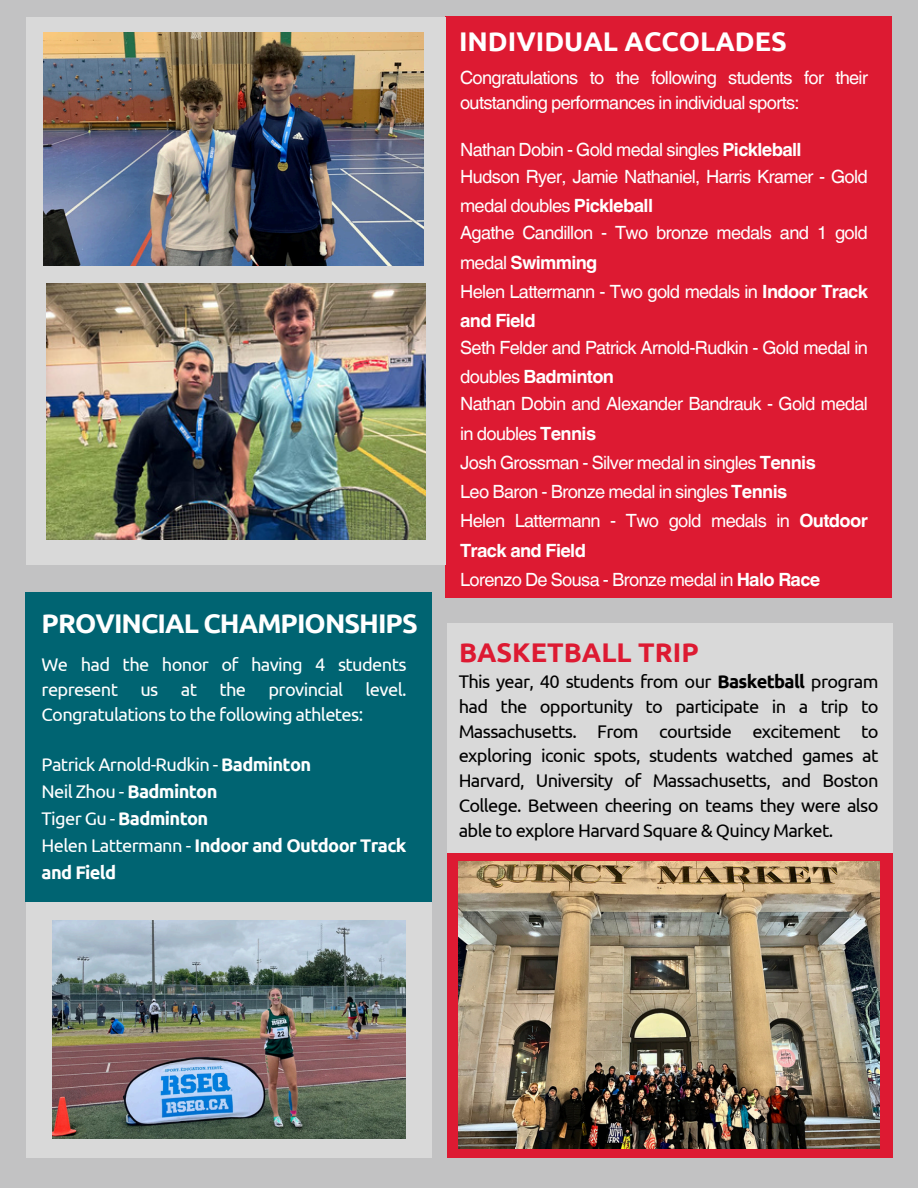
<style>
.page{position:relative;width:918px;height:1188px;background:#c2c2c3}
.page>*{position:absolute;margin:0;border:0;box-sizing:border-box;transform-origin:0 0}
.t1{font:700 27px "Ubuntu";letter-spacing:-.035em;color:#fff}
.t2{font:700 27px "Ubuntu";color:#fff}
.t3{font:700 27px "Ubuntu";color:#dd1a32}
.t4{font:18.3px/29.2px "Helvetica World";letter-spacing:-.035em;color:#fff}
.t5{font:18.3px/24.8px "Ubuntu";letter-spacing:-.035em;color:#000;text-align:justify}
.t6{font:18.3px/24.8px "Ubuntu";letter-spacing:-.035em;color:#fff;text-align:justify}
.t7{font:700 18.3px/27px "Ubuntu";letter-spacing:-.035em;color:#fff}
.s1{font-weight:700}
.s2{font-weight:400}
</style>
<div class="page">
<div style="left:445px;top:17px;width:447px;height:581px;background:#dd1a32"></div>
<div style="left:26px;top:17px;width:420px;height:547px;background:#d9d9d9"></div>
<img style="left:47px;top:283px;width:379px;height:256px">
<div style="left:26px;top:592px;width:406px;height:310px;background:#006472"></div>
<div style="left:26px;top:902px;width:406px;height:256px;background:#d9d9d9"></div>
<img style="left:53px;top:921px;width:353px;height:218px">
<div style="left:447px;top:623px;width:445px;height:230px;background:#d9d9d9"></div>
<div style="left:447px;top:853px;width:445px;height:305px;background:#dd1a32"></div>
<img style="left:459px;top:862px;width:420px;height:287px">
<img style="left:44px;top:33px;width:379px;height:232px">
<p class="t1" style="left:42px;top:607px;width:378px">PROVINCIAL CHAMPIONSHIPS</p>
<h1 class="t6" style="left:42px;top:652px;width:366px">We had the honor of having 4 students represent us at the provincial level.<br>Congratulations to the following athletes:</h1>
<h1 class="t6" style="left:42px;top:752px;width:271px">Patrick Arnold-Rudkin - <span class="s1">Badminton</span></h1>
<p class="t6" style="left:42px;top:779px;width:177px">Neil Zhou - <span class="s1">Badminton</span></p>
<p class="t7" style="left:42px;top:805px;width:168px"><span class="s2">Tiger Gu -</span> Badminton</p>
<p class="t7" style="left:42px;top:832px;width:366px"><span class="s2">Helen Lattermann -</span> Indoor and Outdoor Track and Field</p>
<h1 class="t2" style="left:459px;top:25px;width:329px">INDIVIDUAL ACCOLADES</h1>
<p class="t4" style="left:460px;top:65px;width:409px;line-height:24.8px">Congratulations to the following students for their outstanding performances in individual sports:</p>
<p class="t4" style="left:460px;top:135px;width:343px">Nathan Dobin - Gold medal singles <span class="s1">Pickleball</span></p>
<p class="t4" style="left:460px;top:162px;width:409px">Hudson Ryer, Jamie Nathaniel, Harris Kramer - Gold medal doubles <span class="s1">Pickleball</span></p>
<p class="t4" style="left:460px;top:218px;width:409px">Agathe Candillon - Two bronze medals and 1 gold medal <span class="s1">Swimming</span></p>
<p class="t4" style="left:460px;top:277px;width:409px">Helen Lattermann - Two gold medals in <span class="s1">Indoor Track and Field</span></p>
<p class="t4" style="left:460px;top:333px;width:409px">Seth Felder and Patrick Arnold-Rudkin - Gold medal in doubles <span class="s1">Badminton</span></p>
<p class="t4" style="left:460px;top:389px;width:409px">Nathan Dobin and Alexander Bandrauk - Gold medal in doubles <span class="s1">Tennis</span></p>
<p class="t4" style="left:460px;top:448px;width:357px">Josh Grossman - Silver medal in singles <span class="s1">Tennis</span></p>
<p class="t4" style="left:460px;top:477px;width:329px">Leo Baron - Bronze medal in singles <span class="s1">Tennis</span></p>
<p class="t4" style="left:460px;top:506px;width:409px">Helen Lattermann - Two gold medals in <span class="s1">Outdoor<br>Track and Field</span></p>
<p class="t4" style="left:460px;top:565px;width:362px">Lorenzo De Sousa - Bronze medal in <span class="s1">Halo Race</span></p>
<p class="t3" style="left:459px;top:637px;width:241px">BASKETBALL TRIP</p>
<p class="t5" style="left:459px;top:669px;width:421px">This year, 40 students from our <span class="s1">Basketball</span> program had the opportunity to participate in a trip to Massachusetts. From courtside excitement to exploring iconic spots, students watched games at Harvard, University of Massachusetts, and Boston College. Between cheering on teams they were also able to explore Harvard Square &amp; Quincy Market.</p>
</div>
